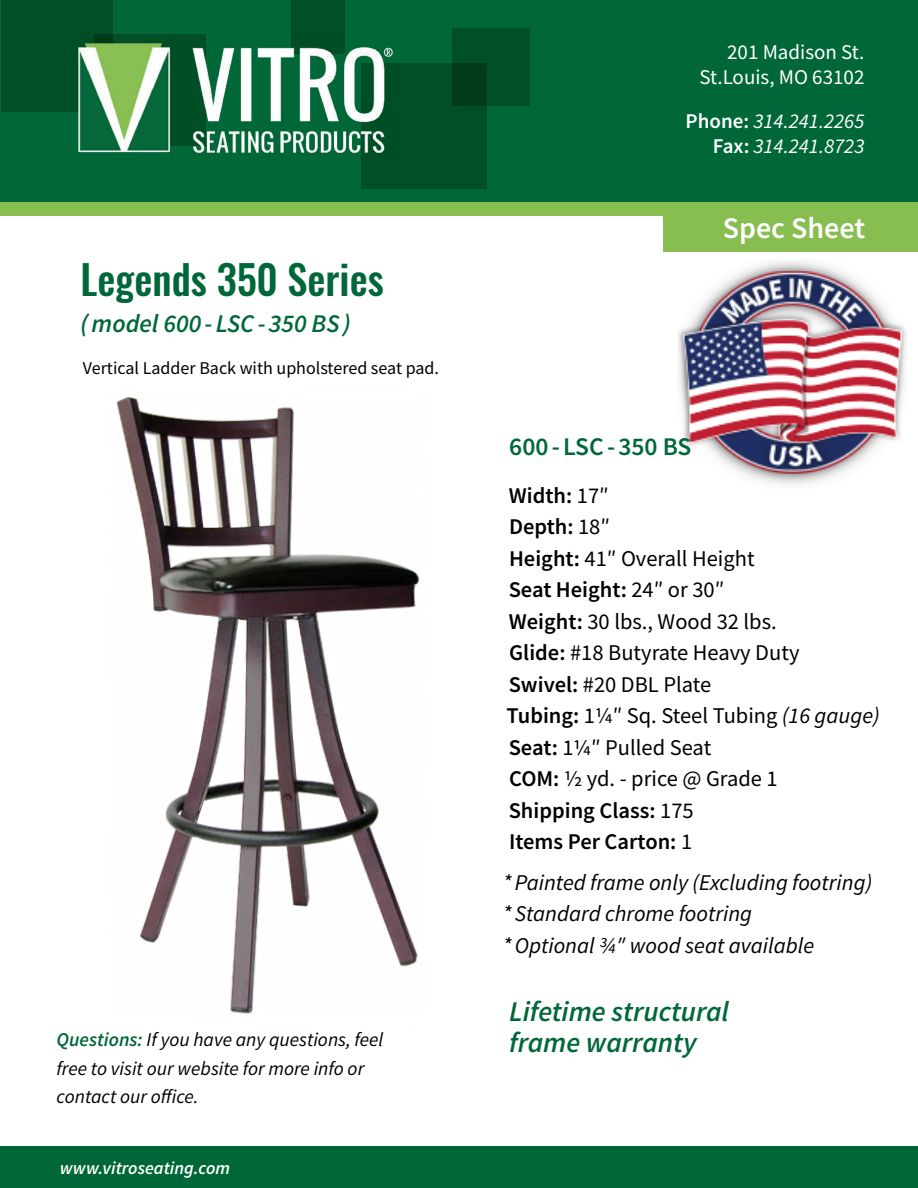
<style>
.page{position:relative;width:918px;height:1188px;background:#fff}
.page>*{position:absolute;margin:0;border:0;box-sizing:border-box;transform-origin:0 0}
.t1{font:500 40.5px "Oswald";color:#006838}
.t2{font:600 30px "Source Sans Pro";color:#fff}
.t3{font:italic 600 28.5px/31.5px "Source Sans Pro";color:#006838}
.t4{font:italic 600 25.5px "Source Sans Pro";color:#006838}
.t5{font:600 25.5px "Source Sans Pro";color:#006838}
.t6{font:22.5px/31.5px "Source Sans Pro";color:#000}
.t7{font:italic 22.5px/31.5px "Source Sans Pro";color:#000}
.t8{font:italic 21px/25.2px "Source Sans Pro";color:#fff;text-align:right}
.t9{font:21px/25.2px "Source Sans Pro";color:#fff;text-align:right}
.t10{font:italic 19.5px/28.5px "Source Sans Pro";color:#000}
.t11{font:18px "Source Sans Pro";color:#000}
.t12{font:italic 600 18px "Source Sans Pro";color:#fff}
.s1{font-weight:600;color:#006838}
.s2{font-weight:600;font-style:normal}
.s3{font-weight:600}
.s4{font-style:italic}
</style>
<div class="page">
<img style="left:678px;top:261px;width:228px;height:223px">
<div style="left:1px;top:0;width:917px;height:205px;background:#006838"></div>
<div style="left:1px;top:0;width:111px;height:112px;background:#004f26"></div>
<div style="left:291px;top:0;width:54px;height:54px;background:#004f26"></div>
<div style="left:361px;top:63px;width:126px;height:126px;background:#004f26"></div>
<div style="left:453px;top:29px;width:77px;height:77px;background:linear-gradient(to right,#00421e,#005228)"></div>
<div style="left:1px;top:202px;width:917px;height:14px;background:#88bd50"></div>
<div style="left:1px;top:1147px;width:917px;height:41px;background:#006838"></div>
<div style="left:663px;top:204px;width:255px;height:48px;background:#88bd50"></div>
<img style="left:116px;top:397px;width:304px;height:617px">
<img style="left:78px;top:35px;width:315px;height:118px">
<h1 class="t1" style="left:81px;top:251px;width:305px">Legends 350 Series</h1>
<p class="t4" style="left:81px;top:307px;width:272px">(model 600 - LSC- 350 BS)</p>
<p class="t11" style="left:83px;top:356px;width:358px">Vertical Ladder Back with upholstered seat pad.</p>
<p class="t10" style="left:57px;top:1025px;width:328px"><span class="s1">Questions:</span> If you have any questions, feel free to visit our website for more info or contact our office.</p>
<p class="t12" style="left:60px;top:1156px;width:172px">www.vitroseating.com</p>
<p class="t9" style="left:700px;top:40px;width:166px">201 Madison St.<br>St.Louis, MO 63102</p>
<p class="t8" style="left:686px;top:108px;width:180px"><span class="s2">Phone:</span> 314.241.2265<br><span class="s2">Fax:</span> 314.241.8723</p>
<h2 class="t2" style="left:723px;top:208px;width:144px">Spec Sheet</h2>
<p class="t5" style="left:509px;top:430px;width:184px">600-LSC-350 BS</p>
<p class="t6" style="left:507px;top:479px;width:375px"><span class="s3">Width:</span> 17″<br><span class="s3">Depth:</span> 18″<br><span class="s3">Height:</span> 41″ Overall Height<br><span class="s3">Seat Height:</span> 24″ or 30″<br><span class="s3">Weight:</span> 30 lbs., Wood 32 lbs.<br><span class="s3">Glide:</span> #18 Butyrate Heavy Duty<br><span class="s3">Swivel:</span> #20 DBL Plate<br><span class="s3">Tubing:</span> 1¼″ Sq. Steel Tubing <span class="s4">(16 gauge)<br></span><span class="s3">Seat:</span> 1¼″ Pulled Seat<br><span class="s3">COM:</span> ½ yd. - price @ Grade 1<br><span class="s3">Shipping Class:</span> 175<br><span class="s3">Items Per Carton:</span> 1</p>
<p class="t7" style="left:503px;top:866px;width:371px">*Painted frame only (Excluding footring) *Standard chrome footring<br>*Optional ¾″ wood seat available</p>
<p class="t3" style="left:509px;top:995px;width:222px">Lifetime structural frame warranty</p>
</div>
